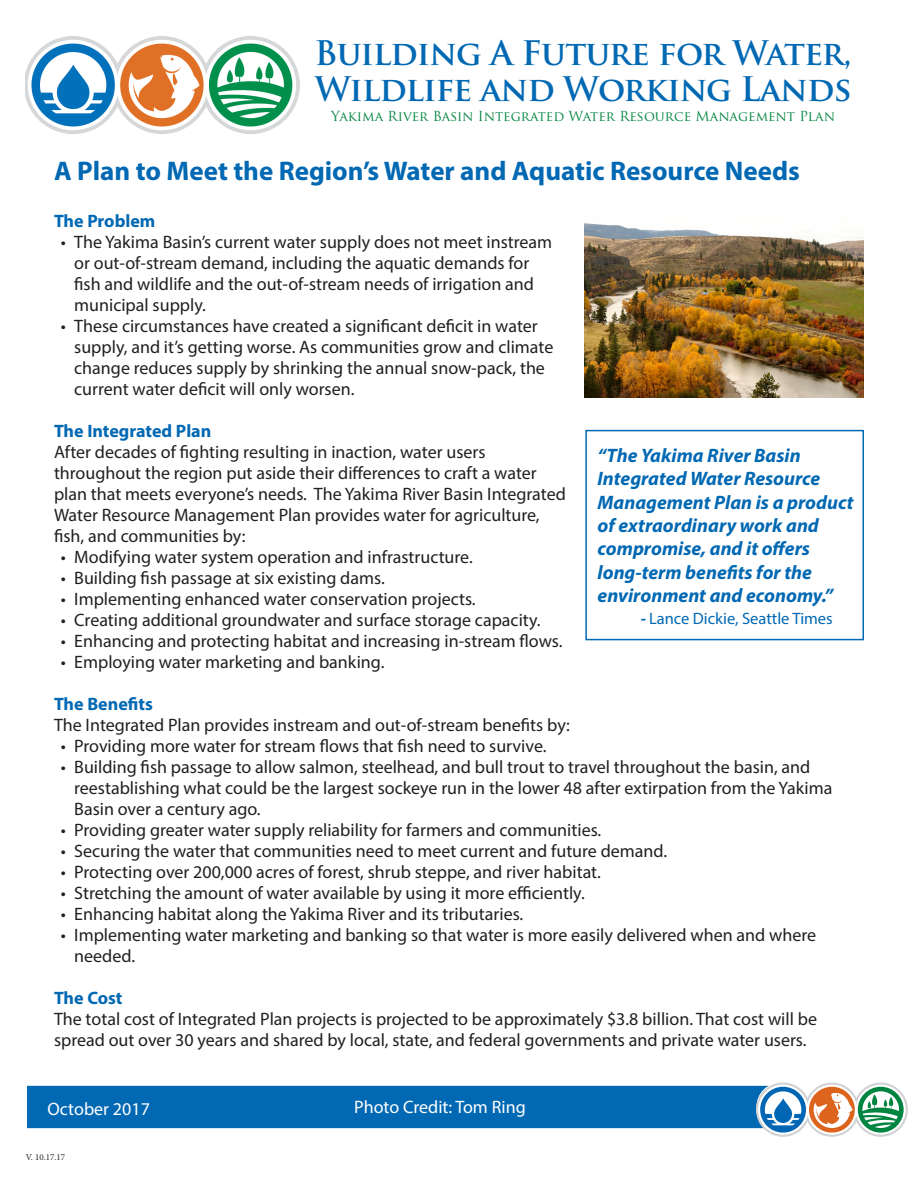
<style>
.page{position:relative;width:918px;height:1188px;background:#fff}
.page>*{position:absolute;margin:0;border:0;box-sizing:border-box;transform-origin:0 0}
.t1{font:700 33px "Trajan Pro";letter-spacing:-.025em;color:#0168b3}
.t2{font:700 27px "Myriad Pro";color:#0168b3}
.t3{font:italic 700 19.5px/23.4px "Myriad Pro";color:#0168b3}
.t4{font:18px/21px "Myriad Pro";color:#231f20}
.t5{font:700 18px "Myriad Pro";color:#0168b3}
.t6{font:18px "Myriad Pro";color:#fff}
.t7{font:16.5px "Myriad Pro";color:#0168b3}
.t8{font:13.5px "Trajan Pro";color:#00843d}
.t9{font:9px "Minion Pro";color:#231f20}
.s1{font-weight:700;font-style:italic}
</style>
<div class="page">
<div style="left:26px;top:1084px;width:758px;height:46px;background:#0168b3;border:2px solid #fff"></div>
<img style="left:584px;top:223px;width:280px;height:174px">
<div style="left:585px;top:430px;width:279px;height:210px;background:#fff;border:2px solid #0168b3"></div>
<img style="left:26px;top:36px;width:274px;height:98px">
<svg style="left:756px;top:1083px;width:152px;height:54px"></svg>
<p class="t1" style="left:314px;top:32px;width:539px">Building A Future for Water,</p>
<p class="t1" style="left:315px;top:68px;width:538px">Wildlife and Working Lands</p>
<p class="t8" style="left:331px;top:108px;width:505px">Yakima River Basin Integrated Water Resource Management Plan</p>
<p class="t2" style="left:54px;top:153px;width:747px">A Plan to Meet the Region’s Water and Aquatic Resource Needs</p>
<p class="t5" style="left:54px;top:209px;width:103px">The Problem</p>
<p class="t4" style="left:74px;top:231px;width:479px;text-indent:-14px">• The Yakima Basin’s current water supply does not meet instream or out-of-stream demand, including the aquatic demands for fish and wildlife and the out-of-stream needs of irrigation and municipal supply.</p>
<p class="t4" style="left:74px;top:315px;width:481px;text-indent:-14px">• These circumstances have created a significant deficit in water supply, and it’s getting worse. As communities grow and climate change reduces supply by shrinking the annual snow-pack, the current water deficit will only worsen.</p>
<p class="t5" style="left:54px;top:419px;width:159px">The Integrated Plan</p>
<p class="t4" style="left:54px;top:441px;width:513px">After decades of fighting resulting in inaction, water users throughout the region put aside their differences to craft a water plan that meets everyone’s needs. The Yakima River Basin Integrated Water Resource Management Plan provides water for agriculture, fish, and communities by:</p>
<p class="t4" style="left:61px;top:546px;width:414px">• Modifying water system operation and infrastructure.</p>
<p class="t4" style="left:61px;top:567px;width:325px">• Building fish passage at six existing dams.</p>
<p class="t4" style="left:61px;top:588px;width:416px">• Implementing enhanced water conservation projects.</p>
<p class="t4" style="left:61px;top:609px;width:481px">• Creating additional groundwater and surface storage capacity.</p>
<p class="t4" style="left:61px;top:630px;width:503px">• Enhancing and protecting habitat and increasing in-stream flows.</p>
<p class="t4" style="left:61px;top:651px;width:325px">• Employing water marketing and banking.</p>
<p class="t5" style="left:54px;top:692px;width:100px">The Benefits</p>
<p class="t4" style="left:54px;top:714px;width:517px">The Integrated Plan provides instream and out-of-stream benefits by:</p>
<p class="t4" style="left:61px;top:735px;width:487px">• Providing more water for stream flows that fish need to survive.</p>
<p class="t4" style="left:74px;top:756px;width:760px;text-indent:-14px">• Building fish passage to allow salmon, steelhead, and bull trout to travel throughout the basin, and reestablishing what could be the largest sockeye run in the lower 48 after extirpation from the Yakima<br>Basin over a century ago.</p>
<p class="t4" style="left:61px;top:819px;width:542px">• Providing greater water supply reliability for farmers and communities.</p>
<p class="t4" style="left:61px;top:840px;width:608px">• Securing the water that communities need to meet current and future demand.</p>
<p class="t4" style="left:61px;top:861px;width:542px">• Protecting over 200,000 acres of forest, shrub steppe, and river habitat.</p>
<p class="t4" style="left:61px;top:882px;width:526px">• Stretching the amount of water available by using it more efficiently.</p>
<p class="t4" style="left:61px;top:903px;width:464px">• Enhancing habitat along the Yakima River and its tributaries.</p>
<p class="t4" style="left:74px;top:924px;width:744px;text-indent:-14px">• Implementing water marketing and banking so that water is more easily delivered when and where needed.</p>
<p class="t5" style="left:54px;top:986px;width:70px">The Cost</p>
<p class="t4" style="left:54px;top:1008px;width:765px">The total cost of Integrated Plan projects is projected to be approximately $3.8 billion. That cost will be spread out over 30 years and shared by local, state, and federal governments and private water users.</p>
<p class="t3" style="left:598px;top:443px;width:258px">“The Yakima River Basin<br>Integrated Water Resource<br>Management Plan is a product of extraordinary work and compromise, and it offers long-term benefits for the environment and economy.”</p>
<p class="t7" style="left:641px;top:608px;width:194px"><span class="s1">-</span> Lance Dickie, Seattle Times</p>
<p class="t6" style="left:48px;top:1097px;width:104px">October 2017</p>
<p class="t6" style="left:354px;top:1096px;width:173px">Photo Credit: Tom Ring</p>
<p class="t9" style="left:26px;top:1151px;width:41px">V. 10.17.17</p>
</div>
